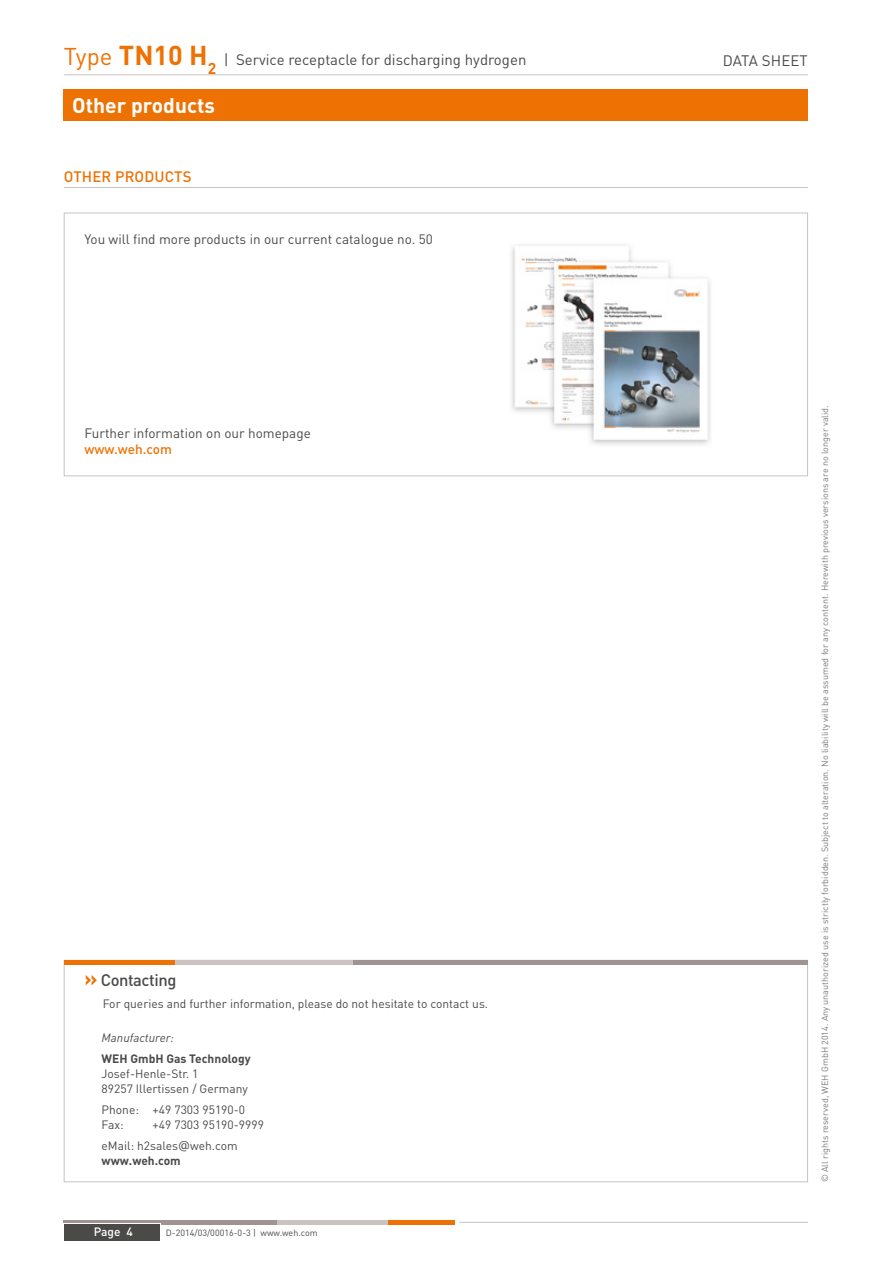
<style>
.page{position:relative;width:893px;height:1263px;background:#fff}
.page>*{position:absolute;margin:0;border:0;box-sizing:border-box;transform-origin:0 0}
.t1{font:700 27px "DIN Pro";color:#ee7203}
.t2{font:700 21px "DIN Pro";color:#fff}
.t3{font:500 16.5px "DIN Pro";letter-spacing:-.025em;color:#4a4a49}
.t4{font:15px "DIN";color:#4a4a49}
.t5{font:500 15px "DIN Pro";letter-spacing:.01em;color:#ee7203}
.t6{font:15px "DIN Pro";letter-spacing:.01em;color:#4a4a49}
.t7{font:13.5px "DIN Pro";color:#4a4a49}
.t8{font:500 13.5px "DIN Pro";color:#ee7203}
.t9{font:12px/15px "DIN";color:#4a4a49}
.t10{font:700 12px "DIN";color:#4a4a49}
.t11{font:italic 12px "DIN";color:#4a4a49}
.t12{font:500 12px "DIN Pro";color:#fff}
.t13{font:9px "DIN";color:#7c7b7b}
.t14{font:9px "DIN Pro";color:#4a4a49}
.s1{font-weight:400;font-size:24px}
.s2{font-family:"DIN Pro"}
.s3{font-weight:700;font-size:21px;color:#ee7203}
.s4{font-family:"Verdana"}
</style>
<div class="page">
<div style="left:64px;top:89px;width:744px;height:32px;background:#ee7203"></div>
<hr style="left:64px;top:74px;width:744px;height:1px;background:#cac3c2">
<hr style="left:64px;top:1220px;width:255px;height:4px;background:#9f9491">
<hr style="left:387px;top:1220px;width:68px;height:4px;background:#ee7203">
<hr style="left:277px;top:1220px;width:110px;height:4px;background:#cac3c2">
<div style="left:63px;top:1223px;width:97px;height:19px;background:#fff"></div>
<div style="left:64px;top:1224px;width:95px;height:17px;background:#4a4a49"></div>
<hr style="left:459px;top:1222px;width:349px;height:1px;background:#cac3c2">
<img style="left:511px;top:245px;width:199px;height:200px">
<hr style="left:64px;top:187px;width:744px;height:1px;background:#cac3c2">
<div style="left:64px;top:213px;width:744px;height:263px;border:1px solid #cac3c2"></div>
<hr style="left:64px;top:960px;width:144px;height:4px;background:#ee7203">
<hr style="left:175px;top:960px;width:186px;height:4px;background:#cac3c2">
<hr style="left:353px;top:960px;width:455px;height:4px;background:#9f9491">
<h1 class="t1" style="left:64px;top:33px;width:154px"><span class="s1">Type</span> TN10 H<sub>2</sub></h1>
<h3 class="t4" style="left:224px;top:50px;width:304px"><span class="s2">|</span> Service receptacle for discharging hydrogen</h3>
<h2 class="t2" style="left:72px;top:88px;width:144px">Other products</h2>
<h3 class="t5" style="left:64px;top:164px;width:129px">OTHER PRODUCTS</h3>
<h3 class="t7" style="left:84px;top:229px;width:350px">You will find more products in our current catalogue no. 50</h3>
<h3 class="t7" style="left:84px;top:422px;width:228px">Further information on our homepage</h3>
<h3 class="t8" style="left:84px;top:438px;width:89px">www.weh.com</h3>
<h3 class="t3" style="left:84px;top:967px;width:93px"><span class="s3">»</span> Contacting</h3>
<h3 class="t9" style="left:103px;top:996px;width:387px">For queries and further information, please do not hesitate to contact us.</h3>
<h3 class="t11" style="left:102px;top:1030px;width:74px">Manufacturer:</h3>
<h3 class="t10" style="left:102px;top:1050px;width:151px">WEH GmbH Gas Technology</h3>
<h3 class="t9" style="left:102px;top:1065px;width:148px">Josef-Henle-Str. 1<br>89257 Illertissen / Germany</h3>
<h3 class="t9" style="left:102px;top:1101px;width:145px">Phone: +49 7303 95190-0<br>Fax:</h3>
<h3 class="t9" style="left:102px;top:1113px;width:164px;line-height:21px;text-indent:51px">+49 7303 95190-9999 eMail: h2sales<span class="s4">@</span>weh.com</h3>
<h3 class="t10" style="left:102px;top:1152px;width:81px">www.weh.com</h3>
<h3 class="t12" style="left:94px;top:1222px;width:40px">Page 4</h3>
<p class="t14" style="left:166px;top:1226px;width:153px">D-2014/03/00016-0-3 | www.weh.com</p>
<h3 class="t6" style="left:723px;top:49px;width:87px">DATA SHEET</h3>
<p class="t13" style="left:819px;top:1182px;width:778px;rotate:-90deg">© All rights reserved, WEH GmbH 2014. Any unauthorized use is strictly forbidden. Subject to alteration. No liability will be assumed for any content. Herewith previous versions are no longer valid.</p>
</div>
